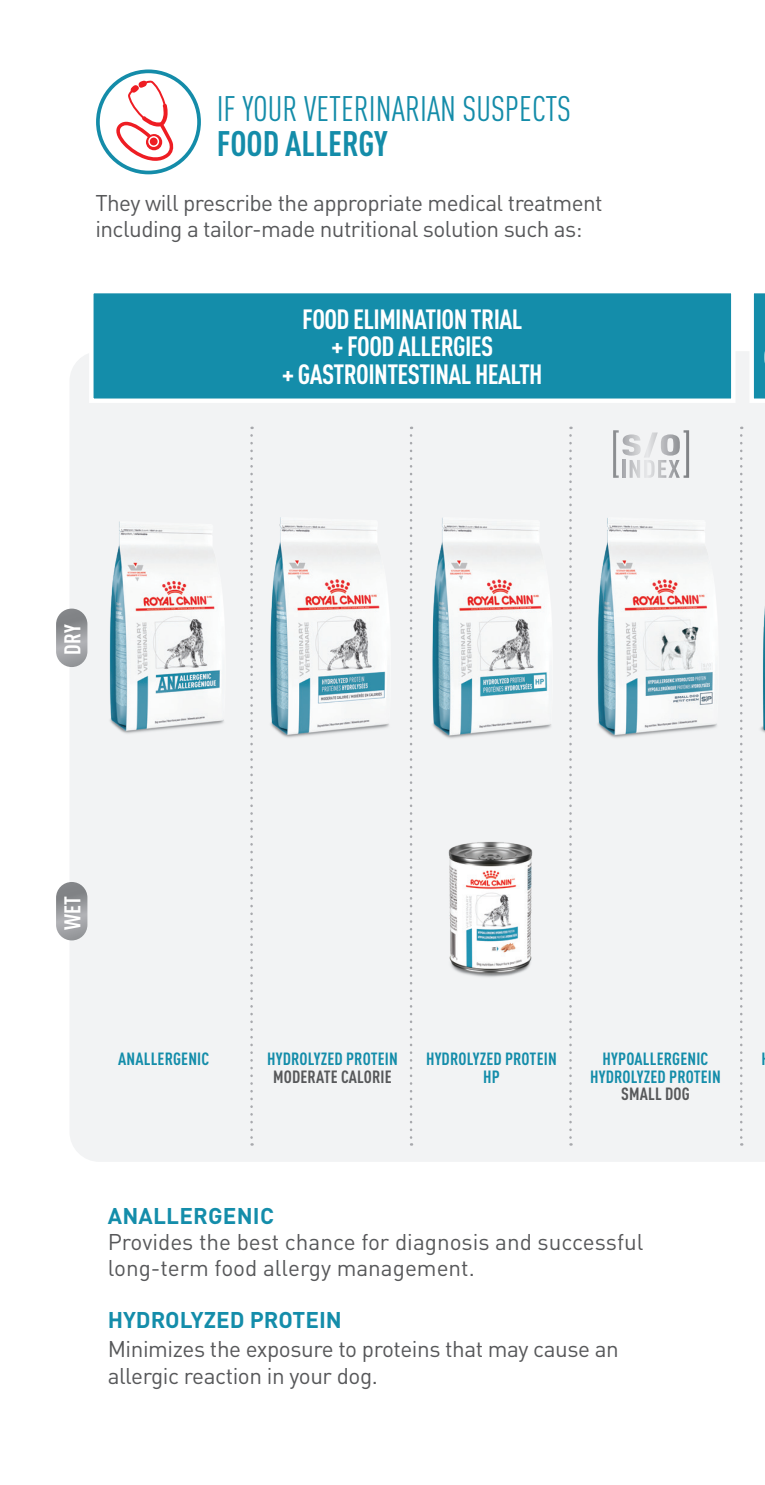
<style>
.page{position:relative;width:765px;height:1485px;background:#fff}
.page>*{position:absolute;margin:0;border:0;box-sizing:border-box;transform-origin:0 0}
.t1{font:condensed 35px "DIN Pro";color:#148ca9}
.t2{font:700 condensed 35px "DIN Pro";color:#148ca9}
.t3{font:700 condensed 27.5px/27.5px "DIN Pro";letter-spacing:-.02em;color:#fff;text-align:center}
.t4{font:22.5px/26.2px "DIN Pro";letter-spacing:-.02em;color:#57585a}
.t5{font:22.5px/26.2px "DIN Pro";color:#57585a}
.t6{font:700 22.5px "DIN Pro";color:#148daa}
.t7{font:700 condensed 22.5px "DIN Pro";letter-spacing:.01em;color:#fff}
.t8{font:700 condensed 17.5px/17.5px "DIN Pro";letter-spacing:.01em;color:#148daa;text-align:center}
.t9{font:700 condensed 17.5px "DIN Pro";letter-spacing:.01em;color:#57585a}
</style>
<div class="page">
<div style="left:69px;top:351px;width:696px;height:811px;background:#f2f3f4"></div>
<div style="left:89px;top:289px;width:647px;height:114px;background:#148daa;border:4px solid #fff"></div>
<img style="left:424px;top:841px;width:133px;height:147px">
<svg style="left:98px;top:71px;width:101px;height:102px"></svg>
<div style="left:96px;top:69px;width:105px;height:105px;border:4px solid #148ca9;border-radius:50%"></div>
<svg style="left:114px;top:80px;width:60px;height:81px"></svg>
<div style="left:150px;top:138px;width:8px;height:7px;background:#ee1d23;border-radius:50%"></div>
<svg style="left:250px;top:435px;width:3px;height:711px"></svg>
<svg style="left:740px;top:435px;width:2px;height:711px"></svg>
<svg style="left:410px;top:435px;width:2px;height:711px"></svg>
<svg style="left:569px;top:435px;width:3px;height:711px"></svg>
<svg style="left:613px;top:430px;width:76px;height:48px"></svg>
<img style="left:100px;top:521px;width:135px;height:231px">
<img style="left:585px;top:516px;width:145px;height:236px">
<div style="left:749px;top:516px;width:16px;height:234px;background:#f2f3f4"></div>
<svg style="left:56px;top:609px;width:31px;height:58px;background:#98999d"></svg>
<svg style="left:56px;top:882px;width:31px;height:58px;background:#98999d"></svg>
<svg style="left:749px;top:293px;width:16px;height:110px"></svg>
<img style="left:418px;top:517px;width:149px;height:235px">
<img style="left:263px;top:516px;width:135px;height:236px">
<h1 class="t1" style="left:217px;top:84px;width:356px">IF YOUR VETERINARIAN SUSPECTS</h1>
<h1 class="t2" style="left:217px;top:118px;width:172px">FOOD ALLERGY</h1>
<p class="t4" style="left:95px;top:188px;width:509px">They will prescribe the appropriate medical treatment including a tailor-made nutritional solution such as:</p>
<p class="t3" style="left:282px;top:303px;width:262px">FOOD ELIMINATION TRIAL<br>+ FOOD ALLERGIES<br>+ GASTROINTESTINAL HEALTH</p>
<p class="t7" style="left:56px;top:655px;width:32px;rotate:-90deg">DRY</p>
<p class="t7" style="left:56px;top:930px;width:36px;rotate:-90deg">WET</p>
<p class="t8" style="left:118px;top:1049px;width:93px">ANALLERGENIC</p>
<p class="t8" style="left:267px;top:1049px;width:132px">HYDROLYZED PROTEIN</p>
<p class="t9" style="left:273px;top:1064px;width:120px">MODERATE CALORIE</p>
<p class="t8" style="left:426px;top:1049px;width:132px">HYDROLYZED PROTEIN<br>HP</p>
<p class="t8" style="left:590px;top:1049px;width:132px">HYPOALLERGENIC<br>HYDROLYZED PROTEIN</p>
<p class="t9" style="left:621px;top:1081px;width:70px">SMALL DOG</p>
<p class="t6" style="left:108px;top:1198px;width:168px">ANALLERGENIC</p>
<p class="t5" style="left:108px;top:1227px;width:537px">Provides the best chance for diagnosis and successful long-term food allergy management.</p>
<p class="t6" style="left:108px;top:1302px;width:236px">HYDROLYZED PROTEIN</p>
<p class="t4" style="left:108px;top:1335px;width:513px">Minimizes the exposure to proteins that may cause an allergic reaction in your dog.</p>
</div>
